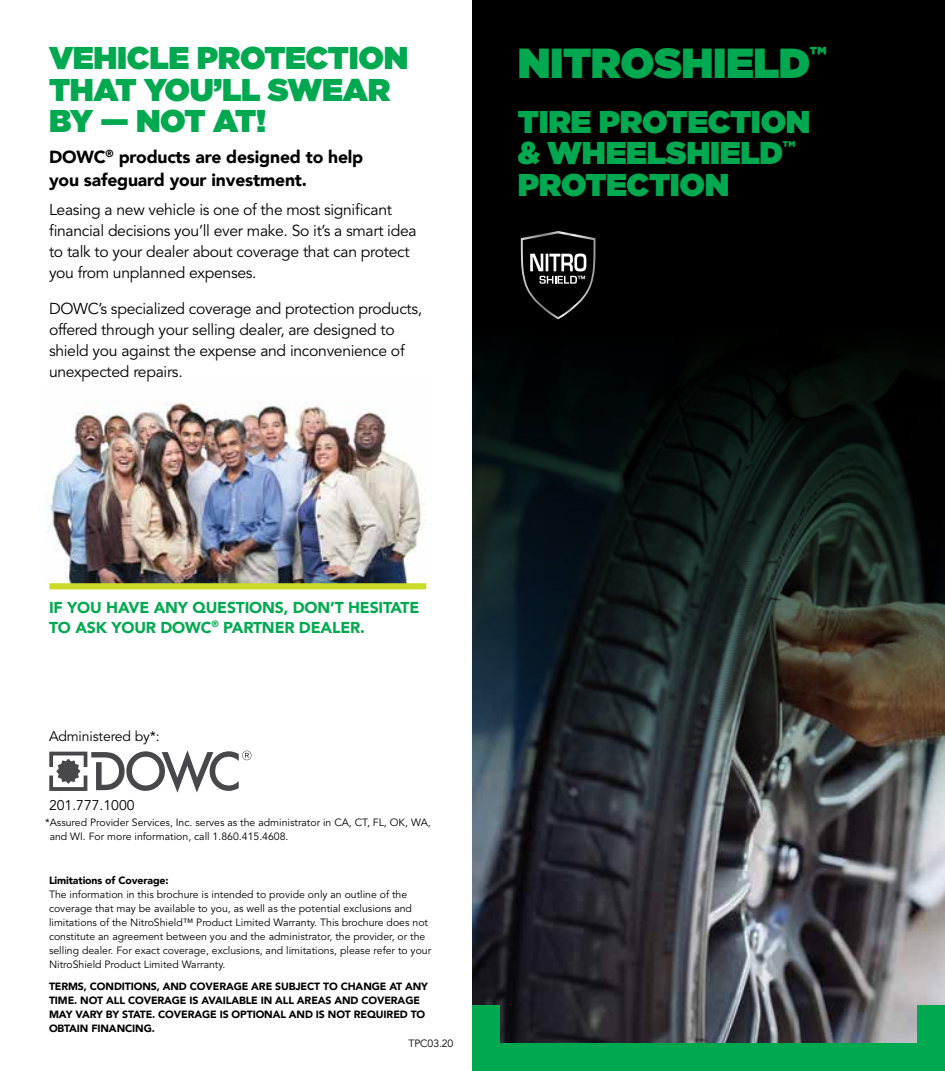
<style>
.page{position:relative;width:945px;height:1071px;background:#fff}
.page>*{position:absolute;margin:0;border:0;box-sizing:border-box;transform-origin:0 0}
.t1{font:900 42px "Gotham";letter-spacing:-.01em;color:#00a94f}
.t2{font:900 31.5px/31.5px "Gotham";letter-spacing:-.01em;color:#00a94f}
.t3{font:900 17.5px/22.8px "Avenir";letter-spacing:-.01em;color:#000}
.t4{font:15.75px/21px "Avenir LT Std";letter-spacing:-.02em;color:#000}
.t5{font:900 15.75px/19.2px "Avenir";letter-spacing:-.01em;color:#00a94f}
.t6{font:14px "Avenir LT Std";letter-spacing:-.01em;color:#000}
.t7{font:10.5px/14px "Avenir LT Std";color:#000}
.t8{font:900 10.5px/14px "Avenir";letter-spacing:-.01em;color:#000}
</style>
<div class="page">
<svg style="left:472px;top:0;width:473px;height:1039px;background:#1e2222"></svg>
<div style="left:472px;top:1043px;width:473px;height:28px;background:#00a94f"></div>
<div style="left:917px;top:1005px;width:28px;height:66px;background:#00a94f"></div>
<div style="left:472px;top:1005px;width:28px;height:66px;background:#00a94f"></div>
<img style="left:47px;top:401px;width:380px;height:185px">
<svg style="left:49px;top:750px;width:202px;height:43px"></svg>
<div style="left:49px;top:583px;width:377px;height:6px;background:#cbdb2a"></div>
<div style="left:517px;top:227px;width:93px;height:106px;background:#000"></div>
<svg style="left:521px;top:231px;width:75px;height:88px"></svg>
<h2 class="t2" style="left:49px;top:42px;width:361px">VEHICLE PROTECTION<br>THAT YOU’LL SWEAR<br>BY — NOT AT!</h2>
<h3 class="t3" style="left:49px;top:145px;width:316px">DOWC<sup>®</sup> products are designed to help you safeguard your investment.</h3>
<h3 class="t4" style="left:49px;top:199px;width:369px">Leasing a new vehicle is one of the most significant financial decisions you’ll ever make. So it’s a smart idea to talk to your dealer about coverage that can protect you from unplanned expenses.</h3>
<h3 class="t4" style="left:49px;top:299px;width:375px">DOWC’s specialized coverage and protection products, offered through your selling dealer, are designed to shield you against the expense and inconvenience of unexpected repairs.</h3>
<h1 class="t1" style="left:518px;top:33px;width:311px">NITROSHIELD<sup>™</sup></h1>
<h2 class="t2" style="left:518px;top:105px;width:294px">TIRE PROTECTION &amp; WHEELSHIELD<sup>™<br></sup>PROTECTION</h2>
<h3 class="t5" style="left:49px;top:598px;width:372px">IF YOU HAVE ANY QUESTIONS, DON’T HESITATE<br>TO ASK YOUR DOWC<sup>®</sup> PARTNER DEALER.</h3>
<h3 class="t6" style="left:49px;top:728px;width:112px">Administered by*:</h3>
<h3 class="t6" style="left:49px;top:798px;width:87px">201.777.1000</h3>
<p class="t7" style="left:50px;top:815px;width:383px;text-indent:-5px">*Assured Provider Services, Inc. serves as the administrator in CA, CT, FL, OK, WA, and WI. For more information, call 1.860.415.4608.</p>
<p class="t8" style="left:49px;top:873px;width:121px">Limitations of Coverage:</p>
<p class="t7" style="left:49px;top:887px;width:384px">The information in this brochure is intended to provide only an outline of the coverage that may be available to you, as well as the potential exclusions and limitations of the NitroShield™ Product Limited Warranty. This brochure does not constitute an agreement between you and the administrator, the provider, or the selling dealer. For exact coverage, exclusions, and limitations, please refer to your NitroShield Product Limited Warranty.</p>
<p class="t8" style="left:49px;top:979px;width:380px">TERMS, CONDITIONS, AND COVERAGE ARE SUBJECT TO CHANGE AT ANY TIME. NOT ALL COVERAGE IS AVAILABLE IN ALL AREAS AND COVERAGE MAY VARY BY STATE. COVERAGE IS OPTIONAL AND IS NOT REQUIRED TO OBTAIN FINANCING.</p>
<p class="t7" style="left:408px;top:1036px;width:46px">TPC03.20</p>
</div>
